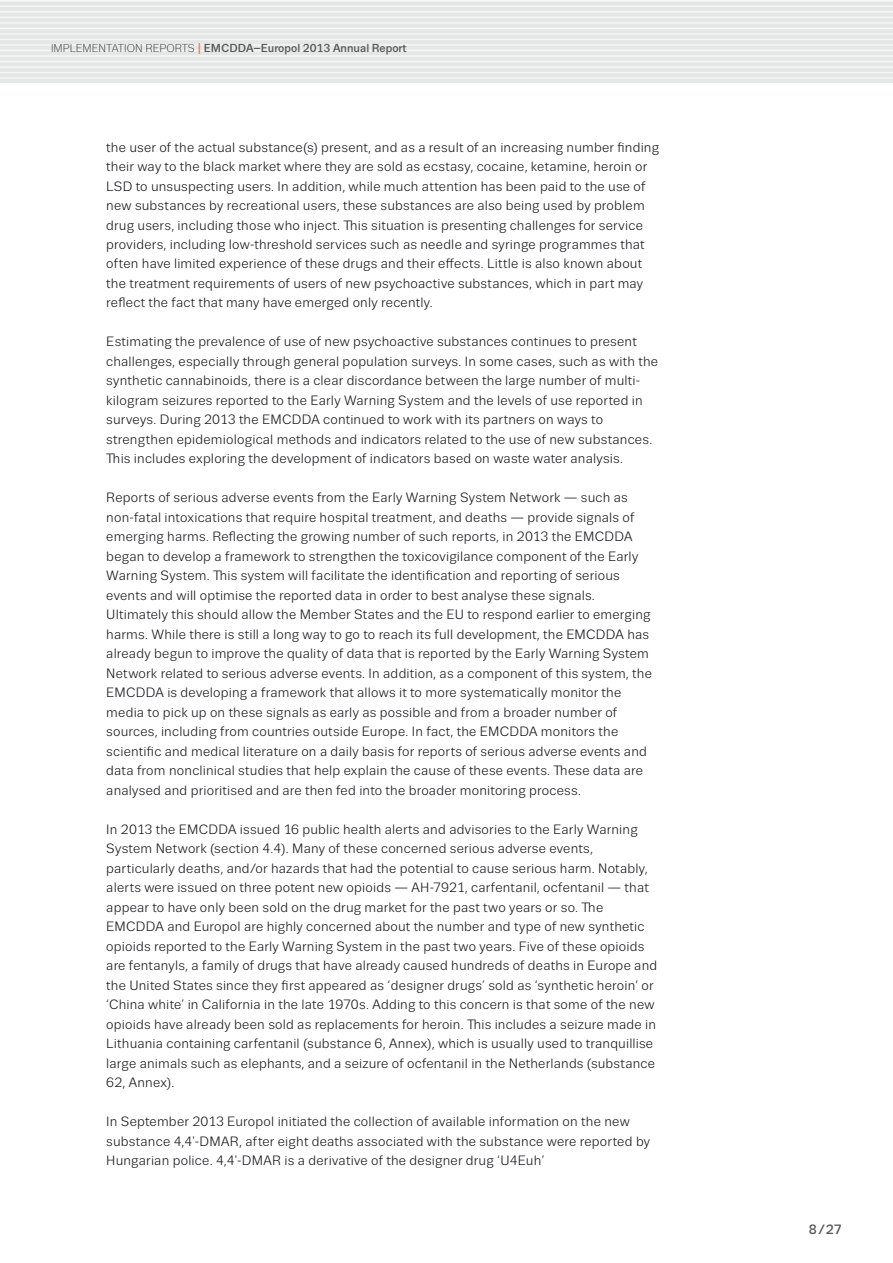
<style>
.page{position:relative;width:893px;height:1263px;background:#fff}
.page>*{position:absolute;margin:0;border:0;box-sizing:border-box;transform-origin:0 0}
.t1{font:13.5px/19.5px "Trivia Sans";letter-spacing:.015em;color:#1a171c}
.t2{font:500 13.5px "Trivia Sans";color:#58585a}
.t3{font:500 11.55px "Trivia Sans";color:#58585a}
.s1{font-weight:300;font-size:11.25px;color:#1a171c}
.s2{font-size:15.6px;color:#ee8360}
</style>
<div class="page">
<div style="left:0;top:0;width:893px;height:83px;background:#e5e6e6"></div>
<hr style="left:0;top:0;width:893px;height:2px;background:#f6f6f6">
<hr style="left:0;top:6px;width:893px;height:1px;background:#f6f6f6">
<hr style="left:0;top:11px;width:893px;height:2px;background:#f6f6f6">
<hr style="left:0;top:17px;width:893px;height:1px;background:#f6f6f6">
<hr style="left:0;top:22px;width:893px;height:2px;background:#f6f6f6">
<hr style="left:0;top:28px;width:893px;height:1px;background:#f6f6f6">
<hr style="left:0;top:33px;width:893px;height:2px;background:#f6f6f6">
<hr style="left:0;top:39px;width:893px;height:1px;background:#f6f6f6">
<hr style="left:0;top:44px;width:893px;height:2px;background:#f6f6f6">
<hr style="left:0;top:50px;width:893px;height:1px;background:#f6f6f6">
<hr style="left:0;top:55px;width:893px;height:2px;background:#f6f6f6">
<hr style="left:0;top:61px;width:893px;height:1px;background:#f6f6f6">
<hr style="left:0;top:66px;width:893px;height:2px;background:#f6f6f6">
<hr style="left:0;top:72px;width:893px;height:1px;background:#f6f6f6">
<hr style="left:0;top:77px;width:893px;height:2px;background:#f6f6f6">
<p class="t3" style="left:51px;top:42px;width:357px"><span class="s1">IMPLEMENTATION REPORTS</span> <span class="s2">I</span> EMCDDA–Europol 2013 Annual Report</p>
<p class="t1" style="left:106px;top:137px;width:554px">the user of the actual substance(s) present, and as a result of an increasing number finding their way to the black market where they are sold as ecstasy, cocaine, ketamine, heroin or LSD to unsuspecting users. In addition, while much attention has been paid to the use of new substances by recreational users, these substances are also being used by problem drug users, including those who inject. This situation is presenting challenges for service providers, including low-threshold services such as needle and syringe programmes that often have limited experience of these drugs and their effects. Little is also known about the treatment requirements of users of new psychoactive substances, which in part may reflect the fact that many have emerged only recently.</p>
<p class="t1" style="left:106px;top:332px;width:553px">Estimating the prevalence of use of new psychoactive substances continues to present challenges, especially through general population surveys. In some cases, such as with the synthetic cannabinoids, there is a clear discordance between the large number of multi&shy;kilogram seizures reported to the Early Warning System and the levels of use reported in surveys. During 2013 the EMCDDA continued to work with its partners on ways to strengthen epidemiological methods and indicators related to the use of new substances.<br>This includes exploring the development of indicators based on waste water analysis.</p>
<p class="t1" style="left:106px;top:488px;width:547px">Reports of serious adverse events from the Early Warning System Network — such as non-fatal intoxications that require hospital treatment, and deaths — provide signals of emerging harms. Reflecting the growing number of such reports, in 2013 the EMCDDA began to develop a framework to strengthen the toxicovigilance component of the Early Warning System. This system will facilitate the identification and reporting of serious events and will optimise the reported data in order to best analyse these signals.<br>Ultimately this should allow the Member States and the EU to respond earlier to emerging harms. While there is still a long way to go to reach its full development, the EMCDDA has already begun to improve the quality of data that is reported by the Early Warning System Network related to serious adverse events. In addition, as a component of this system, the EMCDDA is developing a framework that allows it to more systematically monitor the media to pick up on these signals as early as possible and from a broader number of sources, including from countries outside Europe. In fact, the EMCDDA monitors the scientific and medical literature on a daily basis for reports of serious adverse events and data from nonclinical studies that help explain the cause of these events. These data are analysed and prioritised and are then fed into the broader monitoring process.</p>
<p class="t1" style="left:106px;top:820px;width:552px">In 2013 the EMCDDA issued 16 public health alerts and advisories to the Early Warning System Network (section 4.4). Many of these concerned serious adverse events, particularly deaths, and/or hazards that had the potential to cause serious harm. Notably, alerts were issued on three potent new opioids — AH-7921, carfentanil, ocfentanil — that appear to have only been sold on the drug market for the past two years or so. The EMCDDA and Europol are highly concerned about the number and type of new synthetic opioids reported to the Early Warning System in the past two years. Five of these opioids are fentanyls, a family of drugs that have already caused hundreds of deaths in Europe and the United States since they first appeared as ‘designer drugs’ sold as ‘synthetic heroin’ or ‘China white’ in California in the late 1970s. Adding to this concern is that some of the new opioids have already been sold as replacements for heroin. This includes a seizure made in Lithuania containing carfentanil (substance 6, Annex), which is usually used to tranquillise large animals such as elephants, and a seizure of ocfentanil in the Netherlands (substance 62, Annex).</p>
<p class="t1" style="left:106px;top:1112px;width:545px">In September 2013 Europol initiated the collection of available information on the new substance 4,4′-DMAR, after eight deaths associated with the substance were reported by<br>Hungarian police. 4,4′-DMAR is a derivative of the designer drug ‘U4Euh’</p>
<p class="t2" style="left:809px;top:1222px;width:35px">8/27</p>
</div>
